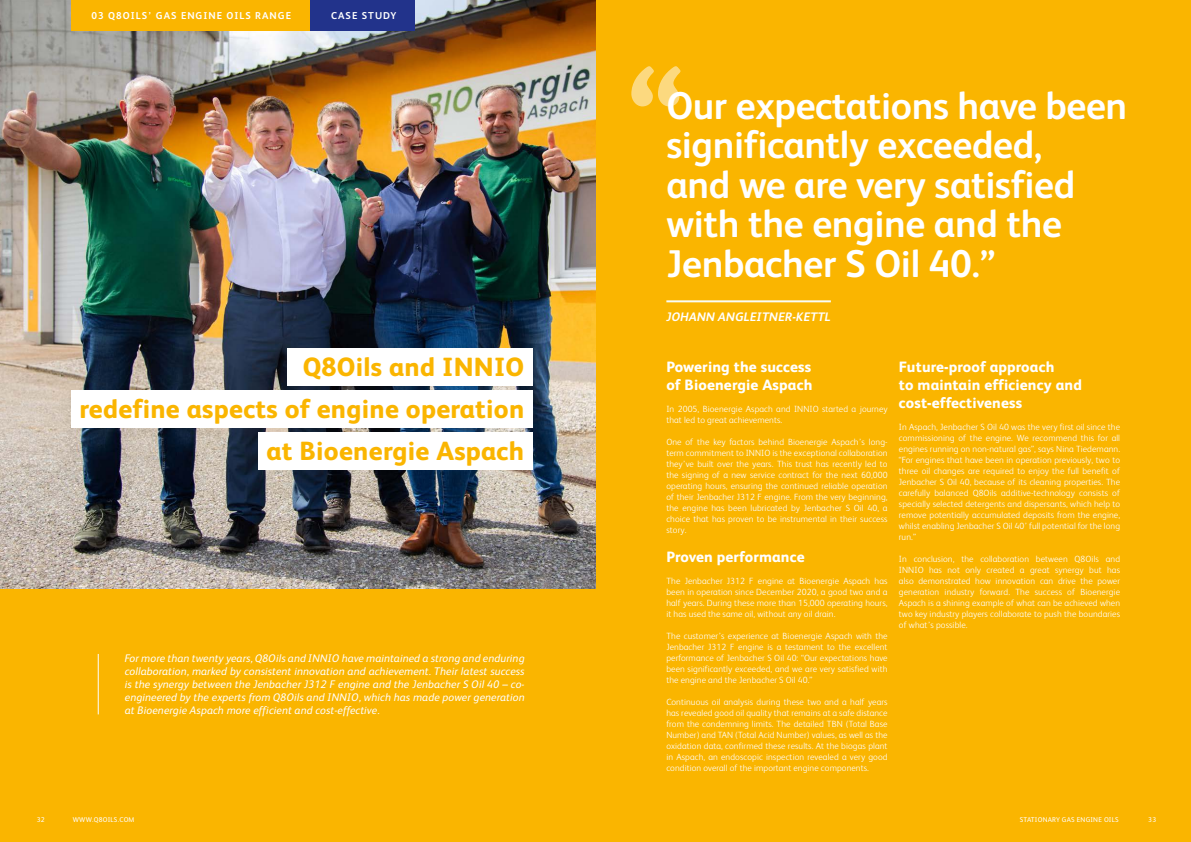
<style>
.page{position:relative;width:1191px;height:842px;background:#fab500}
.page>*{position:absolute;margin:0;border:0;box-sizing:border-box;transform-origin:0 0}
.t1{font:700 38.6px/39.5px "FS Albert";letter-spacing:-.01em;color:#fff}
.t2{font:800 26.4px/42px "FS Albert";letter-spacing:.01em;color:#fab500;text-align:right}
.t3{font:800 15px/18px "FS Albert";letter-spacing:.01em;color:#fff}
.t4{font:italic 700 12.3px "FS Albert";letter-spacing:.01em;color:#fff}
.t5{font:italic 11px/13px "FS Albert";letter-spacing:.01em;color:#fff;text-align:justify}
.t6{font:700 10px "FS Albert";letter-spacing:.1em;color:#fff}
.t7{font:300 9px/11px "FS Albert";letter-spacing:.01em;color:#fff;text-align:justify}
.t8{font:7px "FS Albert";letter-spacing:.03em;color:#fff}
</style>
<div class="page">
<img style="left:0;top:0;width:595px;height:589px">
<hr style="left:98px;top:654px;width:1px;height:60px;background:#fff">
<svg style="left:631px;top:66px;width:49px;height:40px"></svg>
<div style="left:288px;top:348px;width:245px;height:38px;background:#fff"></div>
<div style="left:71px;top:390px;width:462px;height:38px;background:#fff"></div>
<div style="left:258px;top:432px;width:275px;height:38px;background:#fff"></div>
<div style="left:310px;top:0;width:105px;height:30px;background:#22338b"></div>
<hr style="left:666px;top:300px;width:165px;height:2px;background:#f8fcf7">
<div style="left:71px;top:0;width:239px;height:30px;background:#fab500"></div>
<p class="t6" style="left:92px;top:10px;width:201px">03 Q8OILS’ GAS ENGINE OILS RANGE</p>
<p class="t6" style="left:331px;top:10px;width:67px">CASE STUDY</p>
<h2 class="t2" style="left:79px;top:346px;width:446px">Q8Oils and INNIO<br>redefine aspects of engine operation at Bioenergie Aspach</h2>
<p class="t5" style="left:125px;top:652px;width:401px">For more than twenty years, Q8Oils and INNIO have maintained a strong and enduring collaboration, marked by consistent innovation and achievement. Their latest success is the synergy between the Jenbacher J312 F engine and the Jenbacher S Oil 40 – co&shy;engineered by the experts from Q8Oils and INNIO, which has made power generation at Bioenergie Aspach more efficient and cost-effective.</p>
<h1 class="t1" style="left:666px;top:86px;width:462px">Our expectations have been significantly exceeded,<br>and we are very satisfied with the engine and the<br>Jenbacher S Oil 40.”</h1>
<h3 class="t4" style="left:666px;top:309px;width:166px">JOHANN ANGLEITNER-KETTL</h3>
<h3 class="t3" style="left:666px;top:357px;width:147px">Powering the success of Bioenergie Aspach</h3>
<p class="t7" style="left:666px;top:403px;width:223px">In 2005, Bioenergie Aspach and INNIO started a journey that led to great achievements.</p>
<p class="t7" style="left:666px;top:436px;width:223px">One of the key factors behind Bioenergie Aspach’s long&shy;term commitment to INNIO is the exceptional collaboration they’ve built over the years. This trust has recently led to the signing of a new service contract for the next 60,000 operating hours, ensuring the continued reliable operation of their Jenbacher J312 F engine. From the very beginning, the engine has been lubricated by Jenbacher S Oil 40, a choice that has proven to be instrumental in their success story.</p>
<h3 class="t3" style="left:666px;top:547px;width:140px">Proven performance</h3>
<p class="t7" style="left:666px;top:575px;width:223px">The Jenbacher J312 F engine at Bioenergie Aspach has been in operation since December 2020, a good two and a half years. During these more than 15,000 operating hours, it has used the same oil, without any oil drain.</p>
<p class="t7" style="left:666px;top:630px;width:223px">The customer’s experience at Bioenergie Aspach with the Jenbacher J312 F engine is a testament to the excellent performance of Jenbacher S Oil 40: “Our expectations have been significantly exceeded, and we are very satisfied with the engine and the Jenbacher S Oil 40.”</p>
<p class="t7" style="left:666px;top:696px;width:223px">Continuous oil analysis during these two and a half years has revealed good oil quality that remains at a safe distance from the condemning limits. The detailed TBN (Total Base Number) and TAN (Total Acid Number) values, as well as the oxidation data, confirmed these results. At the biogas plant in Aspach, an endoscopic inspection revealed a very good condition overall of the important engine components.</p>
<h3 class="t3" style="left:899px;top:357px;width:184px">Future-proof approach<br>to maintain efficiency and cost-effectiveness</h3>
<p class="t7" style="left:899px;top:421px;width:223px">In Aspach, Jenbacher S Oil 40 was the very first oil since the commissioning of the engine. We recommend this for all engines running on non-natural gas”, says Nina Tiedemann. “For engines that have been in operation previously, two to three oil changes are required to enjoy the full benefit of Jenbacher S Oil 40, because of its cleaning properties. The carefully balanced Q8Oils additive-technology consists of specially selected detergents and dispersants, which help to remove potentially accumulated deposits from the engine, whilst enabling Jenbacher S Oil 40’ full potential for the long run.”</p>
<p class="t7" style="left:899px;top:553px;width:223px">In conclusion, the collaboration between Q8Oils and INNIO has not only created a great synergy but has also demonstrated how innovation can drive the power generation industry forward. The success of Bioenergie Aspach is a shining example of what can be achieved when two key industry players collaborate to push the boundaries of what’s possible.</p>
<p class="t8" style="left:37px;top:815px;width:9px">32</p>
<p class="t8" style="left:73px;top:815px;width:63px">WWW.Q8OILS.COM</p>
<p class="t8" style="left:1020px;top:815px;width:100px">STATIONARY GAS ENGINE OILS</p>
<p class="t8" style="left:1148px;top:815px;width:9px">33</p>
</div>
